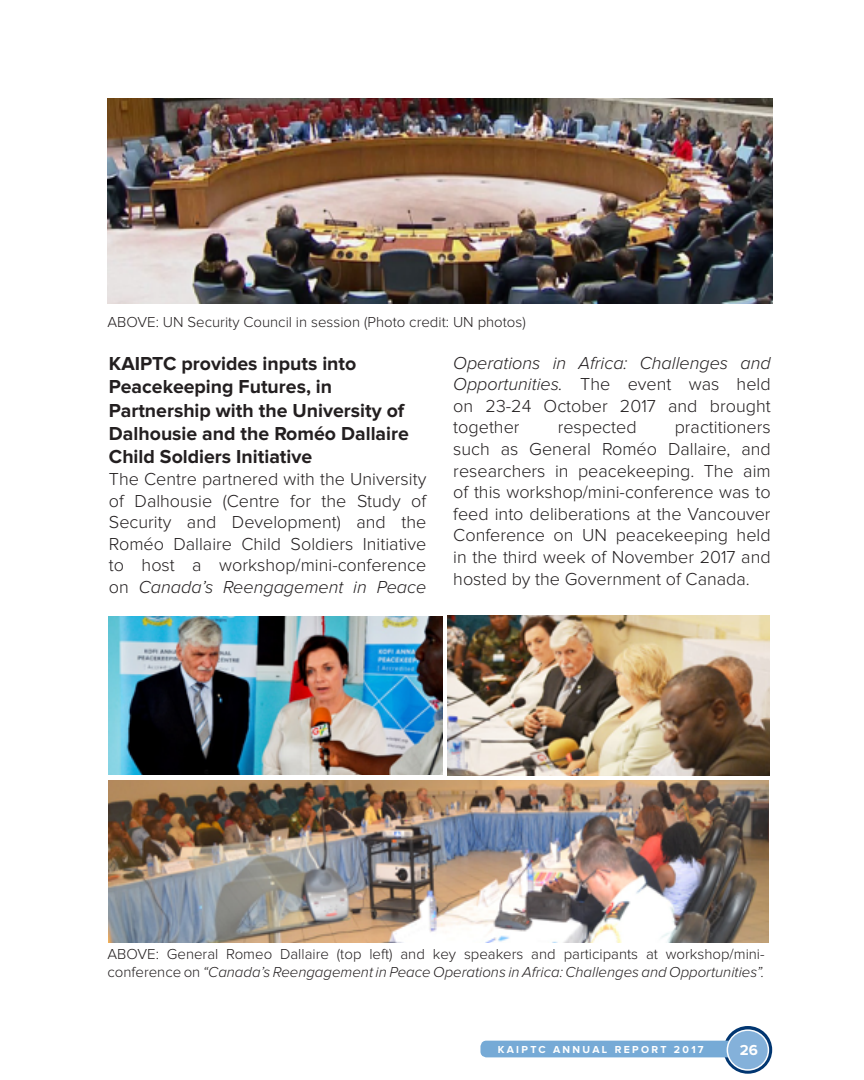
<style>
.page{position:relative;width:864px;height:1080px;background:#fff}
.page>*{position:absolute;margin:0;border:0;box-sizing:border-box;transform-origin:0 0}
.t1{font:700 19.5px/23.4px "Proxima Nova";color:#231f20}
.t2{font:300 18px/21.6px "Proxima Nova";color:#231f20;text-align:justify}
.t3{font:300 15px/18px "Proxima Nova";color:#231f20}
.t4{font:700 15px "Proxima Nova";color:#fff}
.t5{font:700 10.5px "Proxima Nova";letter-spacing:.22em;color:#fff}
.s1{font-style:italic}
</style>
<div class="page">
<svg style="left:724px;top:1026px;width:48px;height:48px"></svg>
<div style="left:480px;top:1041px;width:269px;height:16px;background:#76aad6;border-radius:6px"></div>
<div style="left:727px;top:1030px;width:41px;height:40px;background:#84b1da;border-radius:50%"></div>
<div style="left:727px;top:1029px;width:42px;height:42px;border:2px solid #f9fbfd;border-radius:50%"></div>
<img style="left:107px;top:98px;width:665px;height:206px">
<img style="left:109px;top:616px;width:333px;height:159px">
<img style="left:448px;top:615px;width:321px;height:160px">
<img style="left:109px;top:780px;width:659px;height:162px">
<p class="t3" style="left:107px;top:313px;width:420px">ABOVE: UN Security Council in session (Photo credit: UN photos)</p>
<p class="t1" style="left:109px;top:352px;width:301px">KAIPTC provides inputs into<br>Peacekeeping Futures, in<br>Partnership with the University of<br>Dalhousie and the Roméo Dallaire<br>Child Soldiers Initiative</p>
<p class="t2" style="left:109px;top:469px;width:319px">The Centre partnered with the University of Dalhousie (Centre for the Study of Security and Development) and the Roméo Dallaire Child Soldiers Initiative to host a workshop/mini-conference on <span class="s1">Canada’s Reengagement in Peace</span></p>
<p class="t2" style="left:453px;top:353px;width:319px"><span class="s1">Operations in Africa: Challenges and Opportunities.</span> The event was held on 23-24 October 2017 and brought together</p>
<p class="t2" style="left:558px;top:417px;width:80px">respected</p>
<p class="t2" style="left:453px;top:417px;width:319px;text-indent:221px">practitioners such as General Roméo Dallaire, and researchers in peacekeeping. The aim of this workshop/mini-conference was to feed into deliberations at the Vancouver Conference on UN peacekeeping held in the third week of November 2017 and hosted by the Government of Canada.</p>
<p class="t3" style="left:107px;top:945px;width:659px">ABOVE: General Romeo Dallaire (top left) and key speakers and participants at workshop/mini&shy;conference on <span class="s1">“Canada’s Reengagement in Peace Operations in Africa: Challenges and Opportunities”.</span></p>
<p class="t5" style="left:498px;top:1045px;width:207px">KAIPTC ANNUAL REPORT 2017</p>
<p class="t4" style="left:740px;top:1043px;width:20px">26</p>
</div>
